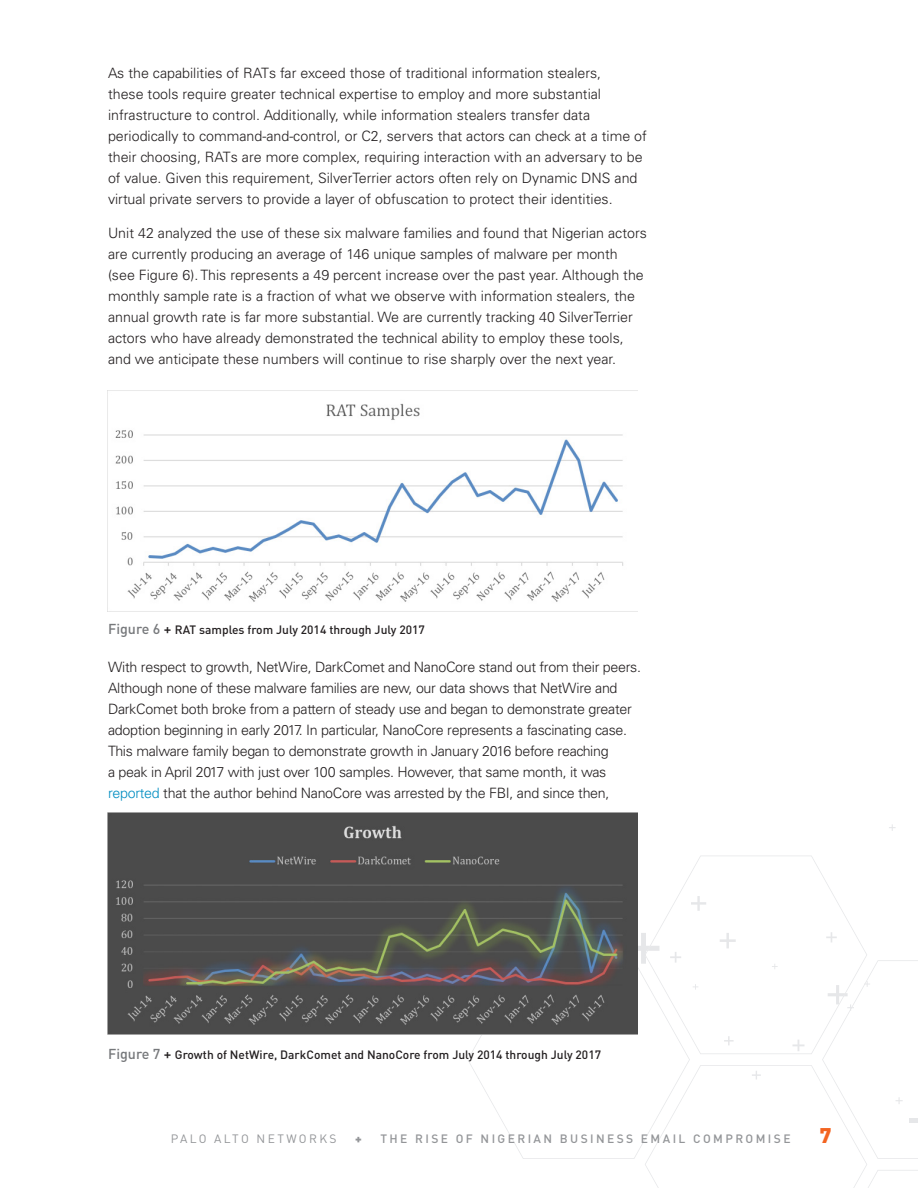
<style>
.page{position:relative;width:918px;height:1188px;background:#fff}
.page>*{position:absolute;margin:0;border:0;box-sizing:border-box;transform-origin:0 0}
.t1{font:900 21px "DINOT";color:#f36421}
.TXT{font:300 14.25px/21px "Univers LT Std";color:#231f20}
.TXT-2{font:300 14.25px/21px "Univers LT Std";letter-spacing:-.02em;color:#231f20}
.text_no_indent{font:500 12px "DINOT";color:#231f20}
.t2{font:500 12px "DINOT";letter-spacing:.2em;color:#939598}
.t3{font:12px "DINOT";letter-spacing:.2em;color:#939598}
.t4{font:900 12px "DINOT";color:#939598}
.s1{font-size:14.25px;color:#76787b}
.s2{font-size:14.25px}
.s3{color:#008dc1}
</style>
<div class="page">
<svg style="left:467px;top:1034px;width:161px;height:125px"></svg>
<svg style="left:691px;top:896px;width:15px;height:15px"></svg>
<svg style="left:628px;top:932px;width:290px;height:256px"></svg>
<div style="left:909px;top:1118px;width:9px;height:5px;background:#e6e7e9"></div>
<svg style="left:889px;top:824px;width:7px;height:7px"></svg>
<img style="left:107px;top:391px;width:531px;height:221px">
<img style="left:107px;top:813px;width:531px;height:221px">
<p class="TXT" style="left:108px;top:62px;width:540px">As the capabilities of RATs far exceed those of traditional information stealers,<br>these tools require greater technical expertise to employ and more substantial infrastructure to control. Additionally, while information stealers transfer data periodically to command-and-control, or C2, servers that actors can check at a time of their choosing, RATs are more complex, requiring interaction with an adversary to be of value. Given this requirement, SilverTerrier actors often rely on Dynamic DNS and virtual private servers to provide a layer of obfuscation to protect their identities.</p>
<p class="TXT" style="left:108px;top:223px;width:540px">Unit 42 analyzed the use of these six malware families and found that Nigerian actors are currently producing an average of 146 unique samples of malware per month (see Figure 6). This represents a 49 percent increase over the past year. Although the monthly sample rate is a fraction of what we observe with information stealers, the annual growth rate is far more substantial. We are currently tracking 40 SilverTerrier actors who have already demonstrated the technical ability to employ these tools, and we anticipate these numbers will continue to rise sharply over the next year.</p>
<p class="text_no_indent" style="left:108px;top:621px;width:318px"><span class="s1">Figure 6</span> <span class="s2">+</span> RAT samples from July 2014 through July 2017</p>
<p class="TXT-2" style="left:108px;top:656px;width:535px">With respect to growth, NetWire, DarkComet and NanoCore stand out from their peers.<br>Although none of these malware families are new, our data shows that NetWire and DarkComet both broke from a pattern of steady use and began to demonstrate greater adoption beginning in early 2017. In particular, NanoCore represents a fascinating case.<br>This malware family began to demonstrate growth in January 2016 before reaching<br>a peak in April 2017 with just over 100 samples. However, that same month, it was <span class="s3">reported</span> that the author behind NanoCore was arrested by the FBI, and since then,</p>
<p class="text_no_indent" style="left:108px;top:1047px;width:495px"><span class="s1">Figure 7</span> <span class="s2">+</span> Growth of NetWire, DarkComet and NanoCore from July 2014 through July 2017</p>
<p class="t3" style="left:171px;top:1131px;width:167px">PALO ALTO NETWORKS</p>
<p class="t4" style="left:355px;top:1131px;width:8px">+</p>
<p class="t2" style="left:380px;top:1131px;width:412px">THE RISE OF NIGERIAN BUSINESS EMAIL COMPROMISE</p>
<h1 class="t1" style="left:820px;top:1121px;width:13px">7</h1>
</div>
